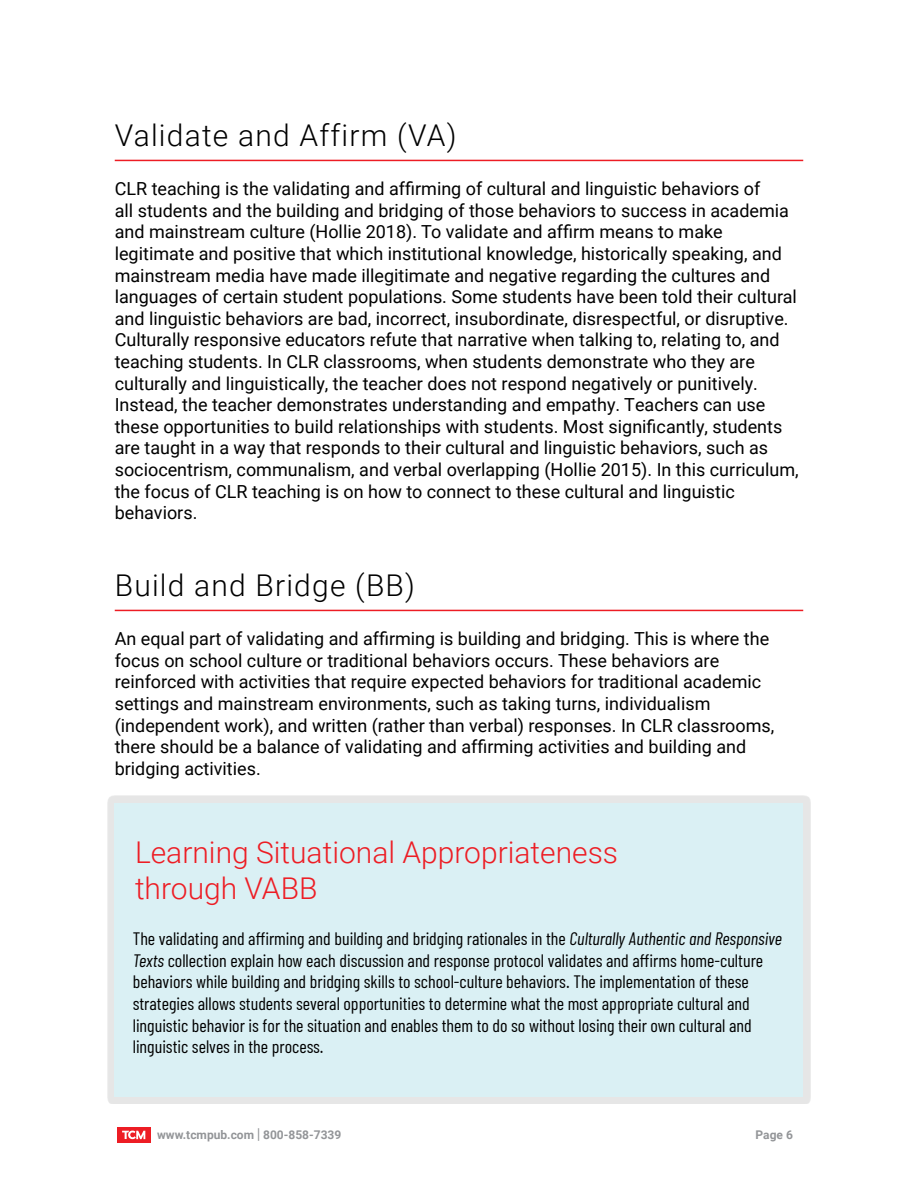
<style>
.page{position:relative;width:918px;height:1188px;background:#fff}
.page>*{position:absolute;margin:0;border:0;box-sizing:border-box;transform-origin:0 0}
.t1{font:300 30px/36px "Roboto";color:#ed1d24}
.t2{font:300 30px "Roboto";letter-spacing:.04em;color:#000}
.t3{font:18px/21.6px "Roboto";color:#000}
.t4{font:18px/21.6px "Barlow Condensed";color:#000}
.t5{font:700 12px "Roboto";color:#939598}
.s1{font-style:italic}
.s2{font-size:15px}
</style>
<div class="page">
<div style="left:117px;top:1127px;width:34px;height:16px;background:#ed1d24"></div>
<svg style="left:122px;top:1131px;width:23px;height:8px"></svg>
<hr style="left:115px;top:160px;width:688px;height:1px;background:#ed1d24">
<hr style="left:115px;top:610px;width:688px;height:1px;background:#ed1d24">
<div style="left:107px;top:795px;width:704px;height:309px;background:#000;opacity:.1"></div>
<div style="left:115px;top:803px;width:688px;height:293px;background:#daf0f4"></div>
<h1 class="t2" style="left:115px;top:115px;width:343px">Validate and Affirm (VA)</h1>
<p class="t3" style="left:115px;top:177px;width:685px">CLR teaching is the validating and affirming of cultural and linguistic behaviors of<br>all students and the building and bridging of those behaviors to success in academia and mainstream culture (Hollie 2018). To validate and affirm means to make legitimate and positive that which institutional knowledge, historically speaking, and mainstream media have made illegitimate and negative regarding the cultures and languages of certain student populations. Some students have been told their cultural and linguistic behaviors are bad, incorrect, insubordinate, disrespectful, or disruptive.<br>Culturally responsive educators refute that narrative when talking to, relating to, and teaching students. In CLR classrooms, when students demonstrate who they are culturally and linguistically, the teacher does not respond negatively or punitively.<br>Instead, the teacher demonstrates understanding and empathy. Teachers can use these opportunities to build relationships with students. Most significantly, students are taught in a way that responds to their cultural and linguistic behaviors, such as sociocentrism, communalism, and verbal overlapping (Hollie 2015). In this curriculum, the focus of CLR teaching is on how to connect to these cultural and linguistic behaviors.</p>
<h1 class="t2" style="left:115px;top:565px;width:302px">Build and Bridge (BB)</h1>
<p class="t3" style="left:115px;top:627px;width:661px">An equal part of validating and affirming is building and bridging. This is where the focus on school culture or traditional behaviors occurs. These behaviors are reinforced with activities that require expected behaviors for traditional academic settings and mainstream environments, such as taking turns, individualism (independent work), and written (rather than verbal) responses. In CLR classrooms, there should be a balance of validating and affirming activities and building and bridging activities.</p>
<h1 class="t1" style="left:135px;top:833px;width:485px">Learning Situational Appropriateness through VABB</h1>
<p class="t4" style="left:133px;top:927px;width:651px">The validating and affirming and building and bridging rationales in the <span class="s1">Culturally Authentic and Responsive Texts</span> collection explain how each discussion and response protocol validates and affirms home-culture behaviors while building and bridging skills to school-culture behaviors. The implementation of these strategies allows students several opportunities to determine what the most appropriate cultural and linguistic behavior is for the situation and enables them to do so without losing their own cultural and linguistic selves in the process.</p>
<p class="t5" style="left:157px;top:1126px;width:186px">www.tcmpub.com <span class="s2">|</span> 800-858-7339</p>
<p class="t5" style="left:756px;top:1126px;width:39px">Page 6</p>
</div>
